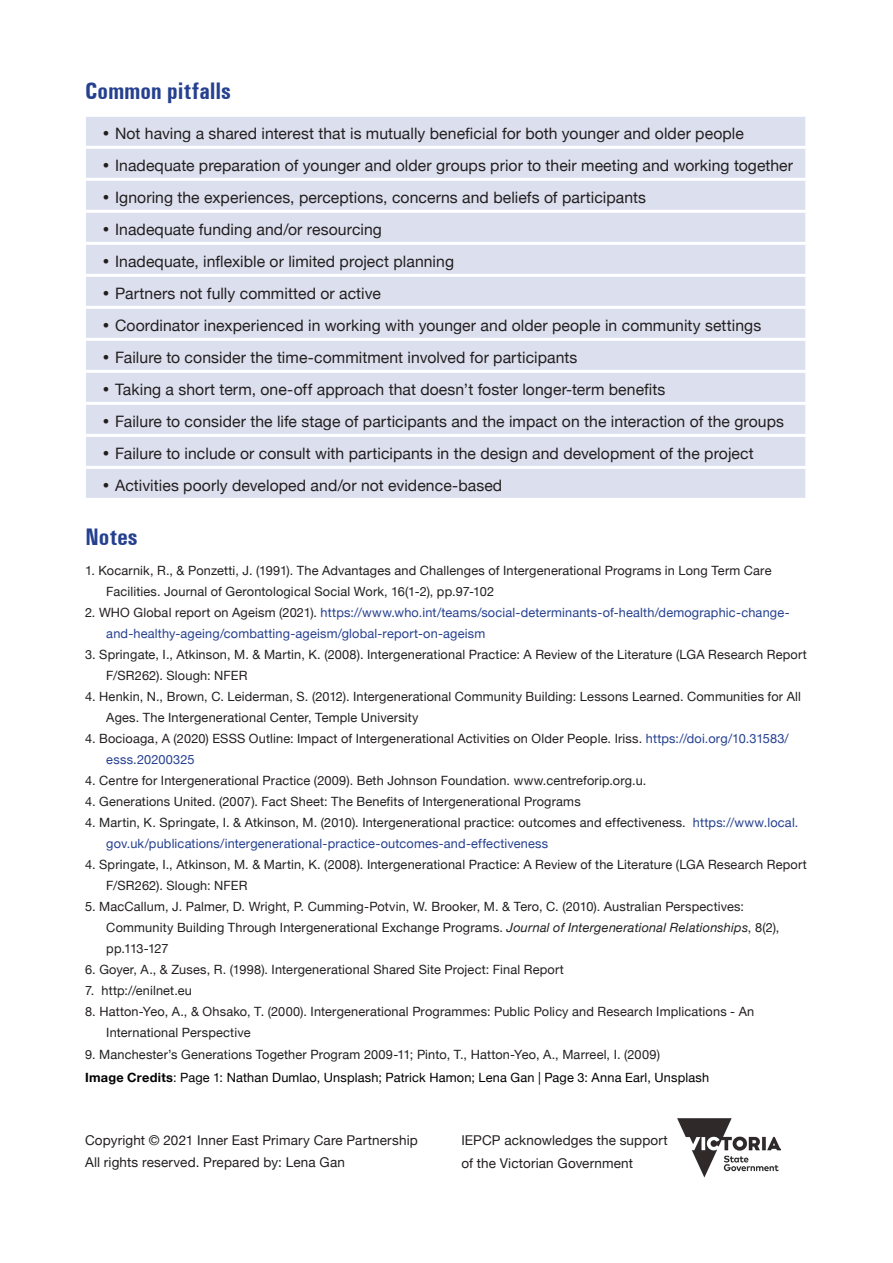
<style>
.page{position:relative;width:893px;height:1263px;background:#fff}
.page>*{position:absolute;margin:0;border:0;box-sizing:border-box;transform-origin:0 0}
.t1{font:700 condensed 24px "Univers";letter-spacing:.005em;color:#25408f}
.t2{font:15.75px "Helvetica Neue";letter-spacing:.005em;color:#231f20}
.t3{font:13.5px/22.5px "Helvetica Neue";letter-spacing:.01em;color:#231f20}
.t4{font:12.75px/21px "Helvetica Neue";letter-spacing:.015em;color:#231f20}
.t5{font:12.75px/21px "Helvetica Neue";letter-spacing:.015em;color:#25408f}
.s1{color:#231f20}
.s2{color:#25408f}
.s3{font-style:italic}
.s4{font-weight:700;color:#000}
.s5{color:#000}
</style>
<div class="page">
<div style="left:86px;top:117px;width:719px;height:381px;background:#dce0ee"></div>
<hr style="left:86px;top:146px;width:722px;height:3px;background:#fff">
<hr style="left:86px;top:178px;width:722px;height:3px;background:#fff">
<hr style="left:86px;top:210px;width:722px;height:3px;background:#fff">
<hr style="left:86px;top:242px;width:722px;height:3px;background:#fff">
<hr style="left:86px;top:274px;width:722px;height:3px;background:#fff">
<hr style="left:86px;top:306px;width:722px;height:3px;background:#fff">
<hr style="left:86px;top:338px;width:722px;height:3px;background:#fff">
<hr style="left:86px;top:370px;width:722px;height:3px;background:#fff">
<hr style="left:86px;top:402px;width:722px;height:3px;background:#fff">
<hr style="left:86px;top:434px;width:722px;height:3px;background:#fff">
<hr style="left:86px;top:466px;width:722px;height:3px;background:#fff">
<img style="left:677px;top:1118px;width:104px;height:60px">
<h1 class="t1" style="left:85px;top:77px;width:147px">Common pitfalls</h1>
<p class="t2" style="left:102px;top:122px;width:643px">• Not having a shared interest that is mutually beneficial for both younger and older people</p>
<p class="t2" style="left:102px;top:154px;width:692px">• Inadequate preparation of younger and older groups prior to their meeting and working together</p>
<p class="t2" style="left:102px;top:186px;width:545px">• Ignoring the experiences, perceptions, concerns and beliefs of participants</p>
<p class="t2" style="left:102px;top:218px;width:281px">• Inadequate funding and/or resourcing</p>
<p class="t2" style="left:102px;top:250px;width:353px">• Inadequate, inflexible or limited project planning</p>
<p class="t2" style="left:102px;top:282px;width:280px">• Partners not fully committed or active</p>
<p class="t2" style="left:102px;top:314px;width:660px">• Coordinator inexperienced in working with younger and older people in community settings</p>
<p class="t2" style="left:102px;top:346px;width:476px">• Failure to consider the time-commitment involved for participants</p>
<p class="t2" style="left:102px;top:378px;width:564px">• Taking a short term, one-off approach that doesn’t foster longer-term benefits</p>
<p class="t2" style="left:102px;top:410px;width:683px">• Failure to consider the life stage of participants and the impact on the interaction of the groups</p>
<p class="t2" style="left:102px;top:442px;width:653px">• Failure to include or consult with participants in the design and development of the project</p>
<p class="t2" style="left:102px;top:474px;width:401px">• Activities poorly developed and/or not evidence-based</p>
<h1 class="t1" style="left:85px;top:523px;width:54px">Notes</h1>
<p class="t4" style="left:106px;top:561px;width:667px;text-indent:-21px">1. Kocarnik, R., &amp; Ponzetti, J. (1991). The Advantages and Challenges of Intergenerational Programs in Long Term Care<br>Facilities. Journal of Gerontological Social Work, 16(1-2), pp.97-102</p>
<p class="t5" style="left:106px;top:603px;width:685px;text-indent:-21px"><span class="s1">2. WHO Global report on Ageism (2021).</span> https://www.who.int/teams/social-determinants-of-health/demographic-change&shy;and-healthy-ageing/combatting-ageism/global-report-on-ageism</p>
<p class="t4" style="left:106px;top:645px;width:702px;text-indent:-21px">3. Springate, I., Atkinson, M. &amp; Martin, K. (2008). Intergenerational Practice: A Review of the Literature (LGA Research Report<br>F/SR262). Slough: NFER</p>
<p class="t4" style="left:106px;top:687px;width:696px;text-indent:-21px">4. Henkin, N., Brown, C. Leiderman, S. (2012). Intergenerational Community Building: Lessons Learned. Communities for All<br>Ages. The Intergenerational Center, Temple University</p>
<p class="t4" style="left:106px;top:729px;width:684px;text-indent:-21px">4. Bocioaga, A (2020) ESSS Outline: Impact of Intergenerational Activities on Older People. Iriss. <span class="s2">https://doi.org/10.31583/ esss.20200325</span></p>
<p class="t4" style="left:85px;top:771px;width:563px">4. Centre for Intergenerational Practice (2009). Beth Johnson Foundation. www.centreforip.org.u.</p>
<p class="t4" style="left:85px;top:792px;width:497px">4. Generations United. (2007). Fact Sheet: The Benefits of Intergenerational Programs</p>
<p class="t4" style="left:106px;top:813px;width:694px;text-indent:-21px">4. Martin, K. Springate, I. &amp; Atkinson, M. (2010). Intergenerational practice: outcomes and effectiveness. <span class="s2">https://www.local. gov.uk/publications/intergenerational-practice-outcomes-and-effectiveness</span></p>
<p class="t4" style="left:106px;top:855px;width:702px;text-indent:-21px">4. Springate, I., Atkinson, M. &amp; Martin, K. (2008). Intergenerational Practice: A Review of the Literature (LGA Research Report<br>F/SR262). Slough: NFER</p>
<p class="t4" style="left:106px;top:897px;width:674px;text-indent:-21px">5. MacCallum, J. Palmer, D. Wright, P. Cumming-Potvin, W. Brooker, M. &amp; Tero, C. (2010). Australian Perspectives:<br>Community Building Through Intergenerational Exchange Programs. <span class="s3">Journal of Intergenerational Relationships</span>, 8(2), pp.113-127</p>
<p class="t4" style="left:85px;top:960px;width:480px">6. Goyer, A., &amp; Zuses, R. (1998). Intergenerational Shared Site Project: Final Report</p>
<p class="t4" style="left:85px;top:981px;width:108px">7. http://enilnet.eu</p>
<p class="t4" style="left:106px;top:1002px;width:650px;text-indent:-21px">8. Hatton-Yeo, A., &amp; Ohsako, T. (2000). Intergenerational Programmes: Public Policy and Research Implications - An<br>International Perspective</p>
<p class="t4" style="left:85px;top:1044px;width:626px;line-height:22.5px">9. Manchester’s Generations Together Program 2009-11; Pinto, T., Hatton-Yeo, A., Marreel, I. (2009)<br><span class="s4">Image Credits</span><span class="s5">: Page 1: Nathan Dumlao, Unsplash; Patrick Hamon; Lena Gan | Page 3: Anna Earl, Unsplash</span></p>
<p class="t3" style="left:85px;top:1130px;width:334px">Copyright © 2021 Inner East Primary Care Partnership<br>All rights reserved. Prepared by: Lena Gan</p>
<p class="t3" style="left:461px;top:1130px;width:208px">IEPCP acknowledges the support of the Victorian Government</p>
</div>
